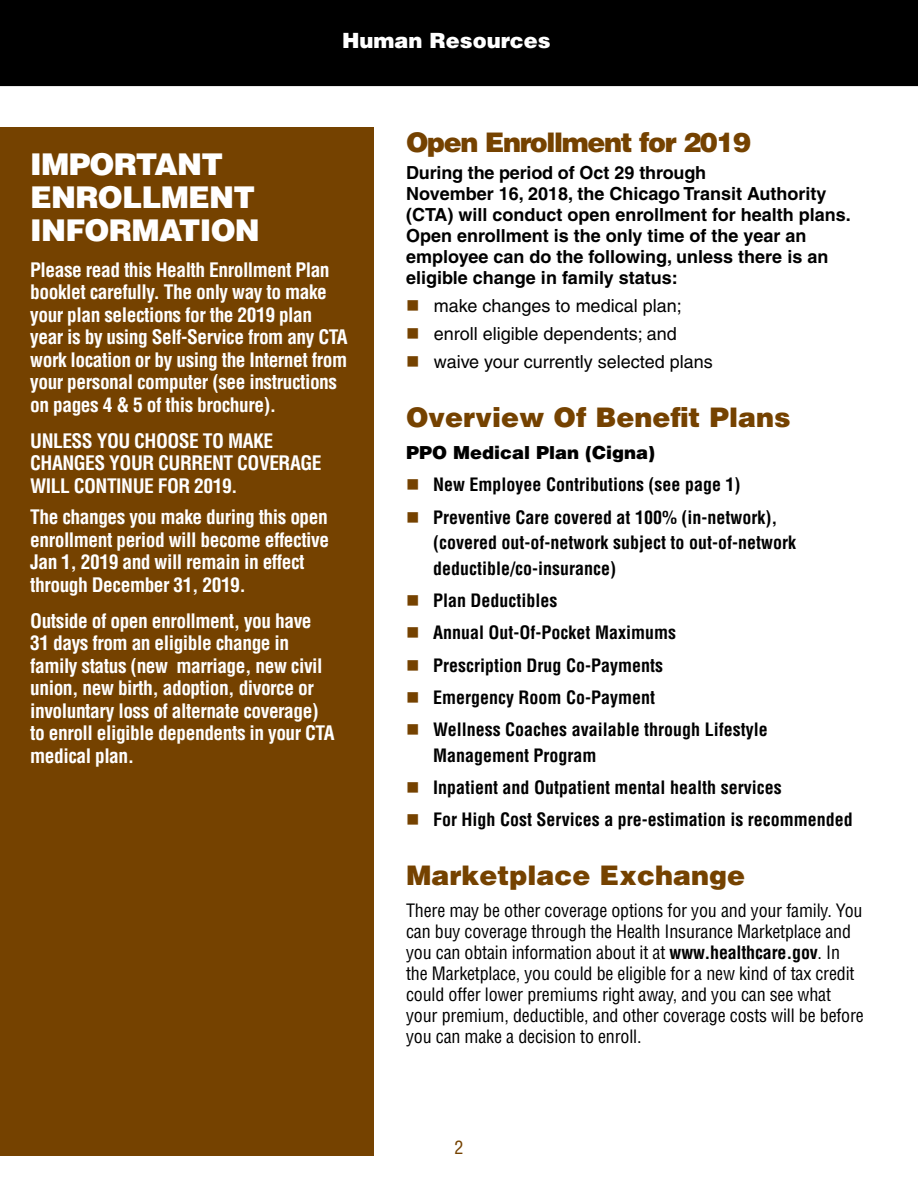
<style>
.page{position:relative;width:918px;height:1188px;background:#fff}
.page>*{position:absolute;margin:0;border:0;box-sizing:border-box;transform-origin:0 0}
.t1{font:900 30px/33px "Helvetica";letter-spacing:-.025em;color:#fff}
.t2{font:900 27px "Helvetica";color:#754200}
.t3{font:900 27px "Helvetica";letter-spacing:-.05em;color:#754200}
.t4{font:900 21px "Helvetica";color:#fff}
.t5{font:700 condensed 19.5px/22.5px "Helvetica";letter-spacing:-.025em;color:#fff}
.t6{font:700 condensed 18px/25.5px "Helvetica";color:#000}
.t7{font:condensed 18px/21px "Helvetica";letter-spacing:-.01em;color:#000}
.t8{font:700 18px/21px "Helvetica";color:#000}
.t9{font:18px "Helvetica";color:#000}
.t10{font:900 18px "Helvetica";color:#000}
.t11{font:condensed 18px "Helvetica";color:#754200}
.s1{color:#754200}
.s2{font-weight:700}
</style>
<div class="page">
<div style="left:0;top:0;width:918px;height:86px;background:#000"></div>
<div style="left:0;top:127px;width:373px;height:1029px;background:#754200"></div>
<p class="t4" style="left:342px;top:26px;width:210px">Human Resources</p>
<h1 class="t1" style="left:30px;top:147px;width:231px">IMPORTANT<br>ENROLLMENT<br>INFORMATION</h1>
<p class="t5" style="left:30px;top:258px;width:319px">Please read this Health Enrollment Plan booklet carefully. The only way to make your plan selections for the 2019 plan year is by using Self-Service from any CTA work location or by using the Internet from your personal computer (see instructions on pages 4 &amp; 5 of this brochure).</p>
<p class="t5" style="left:30px;top:429px;width:293px">UNLESS YOU CHOOSE TO MAKE<br>CHANGES YOUR CURRENT COVERAGE<br>WILL CONTINUE FOR 2019.</p>
<p class="t5" style="left:30px;top:506px;width:300px">The changes you make during this open enrollment period will become effective Jan 1, 2019 and will remain in effect through December 31, 2019.</p>
<p class="t5" style="left:30px;top:609px;width:306px">Outside of open enrollment, you have 31 days from an eligible change in family status (new marriage, new civil union, new birth, adoption, divorce or involuntary loss of alternate coverage) to enroll eligible dependents in your CTA medical plan.</p>
<h2 class="t3" style="left:406px;top:124px;width:346px">Open Enrollment for 2019</h2>
<p class="t8" style="left:406px;top:162px;width:446px">During the period of Oct 29 through<br>November 16, 2018, the Chicago Transit Authority (CTA) will conduct open enrollment for health plans.<br>Open enrollment is the only time of the year an employee can do the following, unless there is an eligible change in family status:</p>
<p class="t9" style="left:406px;top:295px;width:277px"><span class="s1">■</span> make changes to medical plan;</p>
<p class="t9" style="left:406px;top:323px;width:272px"><span class="s1">■</span> enroll eligible dependents; and</p>
<p class="t9" style="left:406px;top:351px;width:308px"><span class="s1">■</span> waive your currently selected plans</p>
<h2 class="t2" style="left:406px;top:400px;width:386px">Overview Of Benefit Plans</h2>
<p class="t10" style="left:406px;top:441px;width:250px">PPO Medical Plan (Cigna)</p>
<p class="t6" style="left:406px;top:472px;width:336px"><span class="s1">■</span> New Employee Contributions (see page 1)</p>
<p class="t6" style="left:433px;top:504px;width:364px;text-indent:-27px"><span class="s1">■</span> Preventive Care covered at 100% (in-network), (covered out-of-network subject to out-of-network deductible/co-insurance)</p>
<p class="t6" style="left:406px;top:588px;width:153px"><span class="s1">■</span> Plan Deductibles</p>
<p class="t6" style="left:406px;top:620px;width:271px"><span class="s1">■</span> Annual Out-Of-Pocket Maximums</p>
<p class="t6" style="left:406px;top:652px;width:258px"><span class="s1">■</span> Prescription Drug Co-Payments</p>
<p class="t6" style="left:406px;top:684px;width:250px"><span class="s1">■</span> Emergency Room Co-Payment</p>
<p class="t6" style="left:433px;top:717px;width:336px;text-indent:-27px"><span class="s1">■</span> Wellness Coaches available through Lifestyle<br>Management Program</p>
<p class="t6" style="left:406px;top:774px;width:377px"><span class="s1">■</span> Inpatient and Outpatient mental health services</p>
<p class="t6" style="left:406px;top:807px;width:448px"><span class="s1">■</span> For High Cost Services a pre-estimation is recommended</p>
<h2 class="t2" style="left:406px;top:858px;width:341px">Marketplace Exchange</h2>
<p class="t7" style="left:406px;top:900px;width:459px">There may be other coverage options for you and your family. You can buy coverage through the Health Insurance Marketplace and you can obtain information about it at <span class="s2">www.healthcare.gov</span>. In the Marketplace, you could be eligible for a new kind of tax credit could offer lower premiums right away, and you can see what your premium, deductible, and other coverage costs will be before you can make a decision to enroll.</p>
<p class="t11" style="left:454px;top:1136px;width:10px">2</p>
</div>
